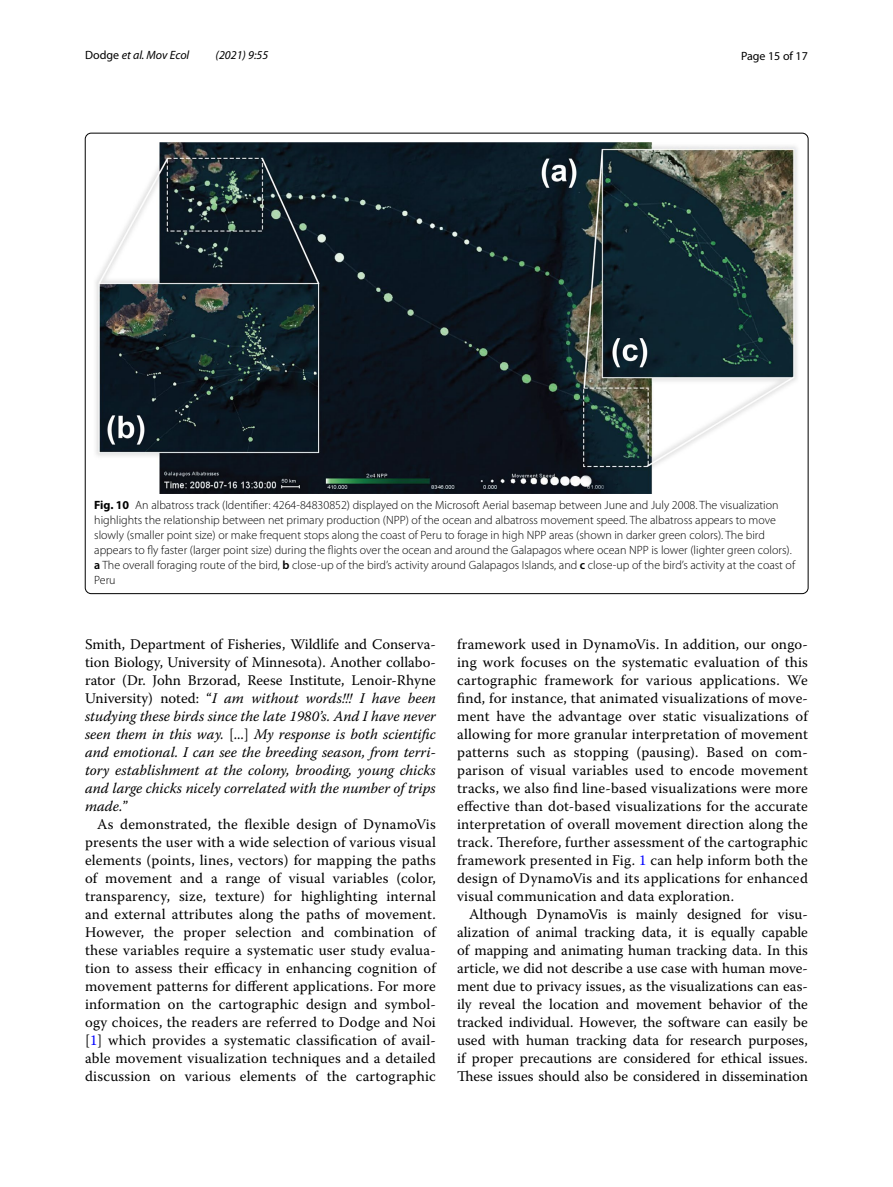
<style>
.page{position:relative;width:893px;height:1187px;background:#fff}
.page>*{position:absolute;margin:0;border:0;box-sizing:border-box;transform-origin:0 0}
.t1{font:14.7px/18px "Warnock Pro";letter-spacing:.015em;color:#000;text-align:justify}
.t2{font:italic 14.7px/18px "Warnock Pro";color:#000;text-align:justify}
.t3{font:300 12px/15px "Myriad Pro";color:#000}
.t4{font:italic 12px "Myriad Pro";color:#000}
.t5{font:12px "Myriad Pro";color:#000}
.s1{font-style:normal}
.s2{font-weight:700}
.s3{font-weight:600}
.s4{color:#00f}
</style>
<div class="page">
<img style="left:95px;top:142px;width:702px;height:352px">
<p class="t4" style="left:85px;top:48px;width:106px"><span class="s1">Dodge</span> et al. Mov Ecol</p>
<p class="t4" style="left:216px;top:48px;width:54px">(2021) 9:55</p>
<p class="t5" style="left:741px;top:48px;width:68px">Page 15 of 17</p>
<p class="t3" style="left:94px;top:497px;width:702px"><span class="s2">Fig. 10</span> An albatross track (Identifier: 4264-84830852) displayed on the Microsoft Aerial basemap between June and July 2008. The visualization highlights the relationship between net primary production (NPP) of the ocean and albatross movement speed. The albatross appears to move slowly (smaller point size) or make frequent stops along the coast of Peru to forage in high NPP areas (shown in darker green colors). The bird appears to fly faster (larger point size) during the flights over the ocean and around the Galapagos where ocean NPP is lower (lighter green colors). <span class="s3">a</span> The overall foraging route of the bird, <span class="s3">b</span> close-up of the bird’s activity around Galapagos Islands, and <span class="s3">c</span> close-up of the bird’s activity at the coast of Peru</p>
<p class="t2" style="left:85px;top:635px;width:352px"><span class="s1">Smith, Department of Fisheries, Wildlife and Conserva&shy;tion Biology, University of Minnesota). Another collabo&shy;rator (Dr. John Brzorad, Reese Institute, Lenoir-Rhyne University) noted: “</span>I am without words!!! I have been studying these birds since the late 1980’s. And I have never seen them in this way. <span class="s1">[...]</span> My response is both scientific and emotional. I can see the breeding season, from terri&shy;tory establishment at the colony, brooding, young chicks and large chicks nicely correlated with the number of trips made.<span class="s1">”</span></p>
<p class="t1" style="left:85px;top:815px;width:352px;text-indent:12px">As demonstrated, the flexible design of DynamoVis presents the user with a wide selection of various visual elements (points, lines, vectors) for mapping the paths of movement and a range of visual variables (color, transparency, size, texture) for highlighting internal and external attributes along the paths of movement.<br>However, the proper selection and combination of these variables require a systematic user study evalua&shy;tion to assess their efficacy in enhancing cognition of movement patterns for different applications. For more information on the cartographic design and symbol&shy;ogy choices, the readers are referred to Dodge and Noi [<span class="s4">1</span>] which provides a systematic classification of avail&shy;able movement visualization techniques and a detailed discussion on various elements of the cartographic</p>
<p class="t1" style="left:457px;top:635px;width:352px">framework used in DynamoVis. In addition, our ongo&shy;ing work focuses on the systematic evaluation of this cartographic framework for various applications. We find, for instance, that animated visualizations of move&shy;ment have the advantage over static visualizations of allowing for more granular interpretation of movement patterns such as stopping (pausing). Based on com&shy;parison of visual variables used to encode movement tracks, we also find line-based visualizations were more effective than dot-based visualizations for the accurate interpretation of overall movement direction along the track. Therefore, further assessment of the cartographic framework presented in Fig. <span class="s4">1</span> can help inform both the design of DynamoVis and its applications for enhanced visual communication and data exploration.</p>
<p class="t1" style="left:457px;top:905px;width:352px;text-indent:12px">Although DynamoVis is mainly designed for visu&shy;alization of animal tracking data, it is equally capable of mapping and animating human tracking data. In this article, we did not describe a use case with human move&shy;ment due to privacy issues, as the visualizations can eas&shy;ily reveal the location and movement behavior of the tracked individual. However, the software can easily be used with human tracking data for research purposes, if proper precautions are considered for ethical issues.<br>These issues should also be considered in dissemination</p>
</div>
